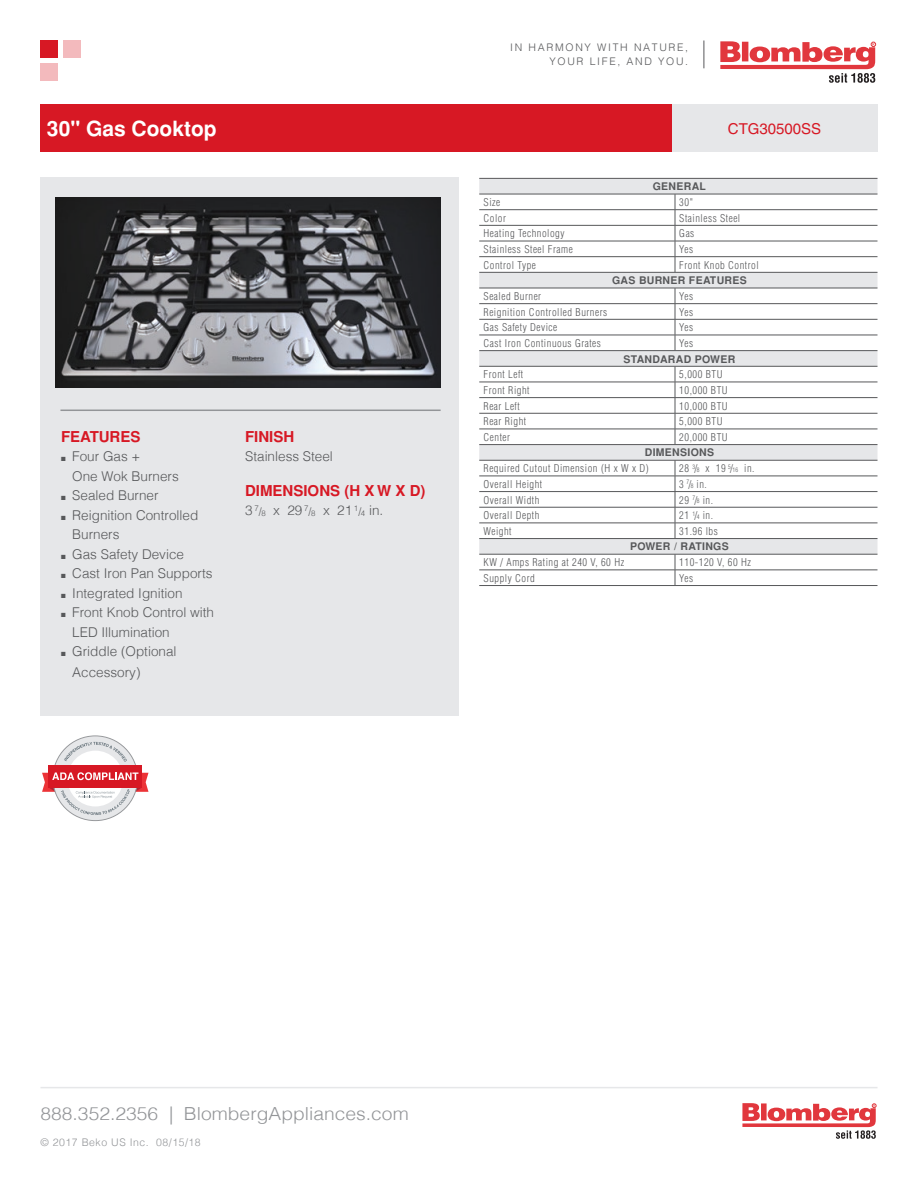
<style>
.page{position:relative;width:918px;height:1188px;background:#fff}
.page>*{position:absolute;margin:0;border:0;box-sizing:border-box;transform-origin:0 0}
.t1{font:700 21px "Helvetica";color:#fff}
.t2{font:300 18px "Helvetica";color:#939598;scale:1.07 1}
.t3{font:700 15px "Helvetica";color:#d71824}
.t4{font:15px "Helvetica";color:#d71824}
.t5{font:300 13.5px/19.5px "Helvetica";color:#57585a}
.t6{font:300 condensed 10.5px "Helvetica";letter-spacing:.05em;color:#57585a}
.t7{font:700 10.5px "Helvetica";letter-spacing:.03em;color:#57585a}
.t8{font:300 10.5px/14px "Helvetica";letter-spacing:.16em;color:#57585a;text-align:right}
.t9{font:300 10.5px "Helvetica";letter-spacing:.05em;color:#939598}
.s1{font-size:10.5px}
.s2{font-size:7.8px}
.s3{font-size:6.15px}
</style>
<div class="page">
<svg style="left:742px;top:1103px;width:134px;height:36px"></svg>
<div style="left:40px;top:177px;width:419px;height:539px;background:#e6e7e9"></div>
<div style="left:479px;top:179px;width:399px;height:15px;background:#e6e7e9"></div>
<svg style="left:479px;top:195px;width:399px;height:390px"></svg>
<svg style="left:479px;top:289px;width:399px;height:249px"></svg>
<hr style="left:675px;top:194px;width:203px;height:1px;background:#57585a">
<hr style="left:675px;top:209px;width:203px;height:1px;background:#57585a">
<hr style="left:675px;top:225px;width:203px;height:1px;background:#57585a">
<hr style="left:675px;top:241px;width:203px;height:1px;background:#57585a">
<hr style="left:675px;top:256px;width:203px;height:1px;background:#57585a">
<svg style="left:675px;top:194px;width:1px;height:78px"></svg>
<hr style="left:675px;top:272px;width:203px;height:1px;background:#57585a">
<hr style="left:675px;top:288px;width:203px;height:1px;background:#57585a">
<hr style="left:675px;top:303px;width:203px;height:1px;background:#57585a">
<hr style="left:675px;top:319px;width:203px;height:1px;background:#57585a">
<hr style="left:675px;top:335px;width:203px;height:1px;background:#57585a">
<svg style="left:675px;top:288px;width:1px;height:62px"></svg>
<hr style="left:675px;top:366px;width:203px;height:1px;background:#57585a">
<hr style="left:675px;top:382px;width:203px;height:1px;background:#57585a">
<hr style="left:675px;top:397px;width:203px;height:1px;background:#57585a">
<hr style="left:675px;top:413px;width:203px;height:1px;background:#57585a">
<hr style="left:675px;top:429px;width:203px;height:1px;background:#57585a">
<svg style="left:675px;top:366px;width:1px;height:78px"></svg>
<hr style="left:675px;top:444px;width:203px;height:1px;background:#57585a">
<hr style="left:675px;top:460px;width:203px;height:1px;background:#57585a">
<hr style="left:675px;top:476px;width:203px;height:1px;background:#57585a">
<hr style="left:675px;top:491px;width:203px;height:1px;background:#57585a">
<hr style="left:675px;top:507px;width:203px;height:1px;background:#57585a">
<hr style="left:675px;top:523px;width:203px;height:1px;background:#57585a">
<svg style="left:675px;top:460px;width:1px;height:78px"></svg>
<hr style="left:675px;top:538px;width:203px;height:1px;background:#57585a">
<hr style="left:675px;top:554px;width:203px;height:1px;background:#57585a">
<hr style="left:675px;top:570px;width:203px;height:1px;background:#57585a">
<svg style="left:675px;top:554px;width:1px;height:31px"></svg>
<hr style="left:675px;top:585px;width:203px;height:1px;background:#57585a">
<hr style="left:479px;top:194px;width:196px;height:1px;background:#57585a">
<hr style="left:479px;top:209px;width:196px;height:1px;background:#57585a">
<hr style="left:479px;top:225px;width:196px;height:1px;background:#57585a">
<hr style="left:479px;top:241px;width:196px;height:1px;background:#57585a">
<hr style="left:479px;top:256px;width:196px;height:1px;background:#57585a">
<hr style="left:479px;top:272px;width:196px;height:1px;background:#57585a">
<hr style="left:479px;top:288px;width:196px;height:1px;background:#57585a">
<hr style="left:479px;top:303px;width:196px;height:1px;background:#57585a">
<hr style="left:479px;top:319px;width:196px;height:1px;background:#57585a">
<hr style="left:479px;top:335px;width:196px;height:1px;background:#57585a">
<hr style="left:479px;top:366px;width:196px;height:1px;background:#57585a">
<hr style="left:479px;top:382px;width:196px;height:1px;background:#57585a">
<hr style="left:479px;top:397px;width:196px;height:1px;background:#57585a">
<hr style="left:479px;top:413px;width:196px;height:1px;background:#57585a">
<hr style="left:479px;top:429px;width:196px;height:1px;background:#57585a">
<hr style="left:479px;top:460px;width:196px;height:1px;background:#57585a">
<hr style="left:479px;top:476px;width:196px;height:1px;background:#57585a">
<hr style="left:479px;top:491px;width:196px;height:1px;background:#57585a">
<hr style="left:479px;top:507px;width:196px;height:1px;background:#57585a">
<hr style="left:479px;top:523px;width:196px;height:1px;background:#57585a">
<hr style="left:479px;top:538px;width:196px;height:1px;background:#57585a">
<hr style="left:479px;top:554px;width:196px;height:1px;background:#57585a">
<hr style="left:479px;top:570px;width:196px;height:1px;background:#57585a">
<hr style="left:479px;top:585px;width:196px;height:1px;background:#57585a">
<hr style="left:479px;top:178px;width:196px;height:1px;background:#57585a">
<hr style="left:675px;top:178px;width:203px;height:1px;background:#57585a">
<hr style="left:479px;top:350px;width:196px;height:1px;background:#57585a">
<hr style="left:675px;top:350px;width:203px;height:1px;background:#57585a">
<hr style="left:479px;top:444px;width:196px;height:1px;background:#57585a">
<div style="left:40px;top:104px;width:632px;height:48px;background:#d71824"></div>
<div style="left:672px;top:104px;width:205px;height:48px;background:#e6e7e9"></div>
<svg style="left:720px;top:41px;width:156px;height:42px"></svg>
<svg style="left:704px;top:40px;width:1px;height:28px"></svg>
<div style="left:40px;top:40px;width:18px;height:18px;background:#d71824"></div>
<div style="left:63px;top:40px;width:18px;height:18px;background:#f3babd"></div>
<div style="left:40px;top:63px;width:18px;height:18px;background:#f3babd"></div>
<hr style="left:60px;top:410px;width:381px;height:1px;background:#939598">
<img style="left:56px;top:198px;width:384px;height:189px">
<hr style="left:40px;top:1087px;width:838px;height:1px;background:#e6e7e9">
<svg style="left:42px;top:735px;width:106px;height:86px"></svg>
<p class="t8" style="left:510px;top:40px;width:179px">IN HARMONY WITH NATURE,<br>YOUR LIFE, AND YOU.</p>
<h1 class="t1" style="left:47px;top:116px;width:171px">30" Gas Cooktop</h1>
<h3 class="t4" style="left:728px;top:120px;width:95px">CTG30500SS</h3>
<h3 class="t3" style="left:61px;top:428px;width:81px">FEATURES</h3>
<p class="t5" style="left:72px;top:446px;width:108px;text-indent:-11px">■ Four Gas +<br>One Wok Burners</p>
<p class="t5" style="left:61px;top:485px;width:99px">■ Sealed Burner</p>
<p class="t5" style="left:72px;top:504px;width:128px;text-indent:-11px">■ Reignition Controlled<br>Burners</p>
<p class="t5" style="left:61px;top:543px;width:125px">■ Gas Safety Device</p>
<p class="t5" style="left:61px;top:563px;width:153px">■ Cast Iron Pan Supports</p>
<p class="t5" style="left:61px;top:582px;width:123px">■ Integrated Ignition</p>
<p class="t5" style="left:72px;top:602px;width:143px;text-indent:-11px">■ Front Knob Control with<br>LED Illumination</p>
<p class="t5" style="left:72px;top:640px;width:106px;line-height:21px;text-indent:-11px">■ Griddle (Optional<br>Accessory)</p>
<h3 class="t3" style="left:245px;top:428px;width:51px">FINISH</h3>
<p class="t5" style="left:245px;top:446px;width:89px">Stainless Steel</p>
<h3 class="t3" style="left:245px;top:482px;width:182px">DIMENSIONS (H X W X D)</h3>
<p class="t5" style="left:245px;top:500px;width:140px">3 <sup>7</sup><span class="s1">/</span><span class="s2">8</span> x 29 <sup>7</sup><span class="s1">/</span><span class="s2">8</span> x 21 <sup>1</sup><span class="s1">/</span><span class="s2">4</span> in.</p>
<p class="t7" style="left:653px;top:180px;width:55px">GENERAL</p>
<p class="t6" style="left:484px;top:196px;width:18px">Size</p>
<p class="t6" style="left:679px;top:196px;width:15px">30"</p>
<p class="t6" style="left:484px;top:211px;width:24px">Color</p>
<p class="t6" style="left:679px;top:211px;width:63px">Stainless Steel</p>
<p class="t6" style="left:484px;top:227px;width:83px">Heating Technology</p>
<p class="t6" style="left:679px;top:227px;width:17px">Gas</p>
<p class="t6" style="left:484px;top:243px;width:91px">Stainless Steel Frame</p>
<p class="t6" style="left:679px;top:243px;width:15px">Yes</p>
<p class="t6" style="left:484px;top:258px;width:54px">Control Type</p>
<p class="t6" style="left:679px;top:258px;width:81px">Front Knob Control</p>
<p class="t7" style="left:612px;top:274px;width:136px">GAS BURNER FEATURES</p>
<p class="t6" style="left:484px;top:290px;width:59px">Sealed Burner</p>
<p class="t6" style="left:679px;top:290px;width:15px">Yes</p>
<p class="t6" style="left:484px;top:305px;width:125px">Reignition Controlled Burners</p>
<p class="t6" style="left:679px;top:305px;width:15px">Yes</p>
<p class="t6" style="left:484px;top:321px;width:75px">Gas Safety Device</p>
<p class="t6" style="left:679px;top:321px;width:15px">Yes</p>
<p class="t6" style="left:484px;top:337px;width:119px">Cast Iron Continuous Grates</p>
<p class="t6" style="left:679px;top:337px;width:15px">Yes</p>
<p class="t7" style="left:624px;top:353px;width:113px">STANDARAD POWER</p>
<p class="t6" style="left:484px;top:368px;width:41px">Front Left</p>
<p class="t6" style="left:679px;top:368px;width:45px">5,000 BTU</p>
<p class="t6" style="left:484px;top:384px;width:48px">Front Right</p>
<p class="t6" style="left:679px;top:384px;width:50px">10,000 BTU</p>
<p class="t6" style="left:484px;top:399px;width:38px">Rear Left</p>
<p class="t6" style="left:679px;top:399px;width:50px">10,000 BTU</p>
<p class="t6" style="left:484px;top:415px;width:44px">Rear Right</p>
<p class="t6" style="left:679px;top:415px;width:45px">5,000 BTU</p>
<p class="t6" style="left:484px;top:431px;width:28px">Center</p>
<p class="t6" style="left:679px;top:431px;width:50px">20,000 BTU</p>
<p class="t7" style="left:645px;top:447px;width:71px">DIMENSIONS</p>
<p class="t6" style="left:484px;top:462px;width:167px">Required Cutout Dimension (H x W x D)</p>
<p class="t6" style="left:679px;top:462px;width:77px">28 <sup>3</sup>/<span class="s3">8</span> x 19 <sup>5</sup>/<span class="s3">16</span> in.</p>
<p class="t6" style="left:484px;top:478px;width:60px">Overall Height</p>
<p class="t6" style="left:679px;top:478px;width:29px">3 <sup>7</sup>/<span class="s3">8</span> in.</p>
<p class="t6" style="left:484px;top:493px;width:57px">Overall Width</p>
<p class="t6" style="left:679px;top:493px;width:35px">29 <sup>7</sup>/<span class="s3">8</span> in.</p>
<p class="t6" style="left:484px;top:509px;width:57px">Overall Depth</p>
<p class="t6" style="left:679px;top:509px;width:35px">21 <sup>1</sup>/<span class="s3">4</span> in.</p>
<p class="t6" style="left:484px;top:525px;width:30px">Weight</p>
<p class="t6" style="left:679px;top:525px;width:40px">31.96 lbs</p>
<p class="t7" style="left:630px;top:541px;width:100px">POWER / RATINGS</p>
<p class="t6" style="left:484px;top:556px;width:142px">KW / Amps Rating at 240 V, 60 Hz</p>
<p class="t6" style="left:679px;top:556px;width:73px">110-120 V, 60 Hz</p>
<p class="t6" style="left:484px;top:572px;width:53px">Supply Cord</p>
<p class="t6" style="left:679px;top:572px;width:15px">Yes</p>
<h2 class="t2" style="left:40px;top:1098px;width:346px">888.352.2356 | BlombergAppliances.com</h2>
<p class="t9" style="left:40px;top:1134px;width:162px">© 2017 Beko US Inc. 08/15/18</p>
</div>
